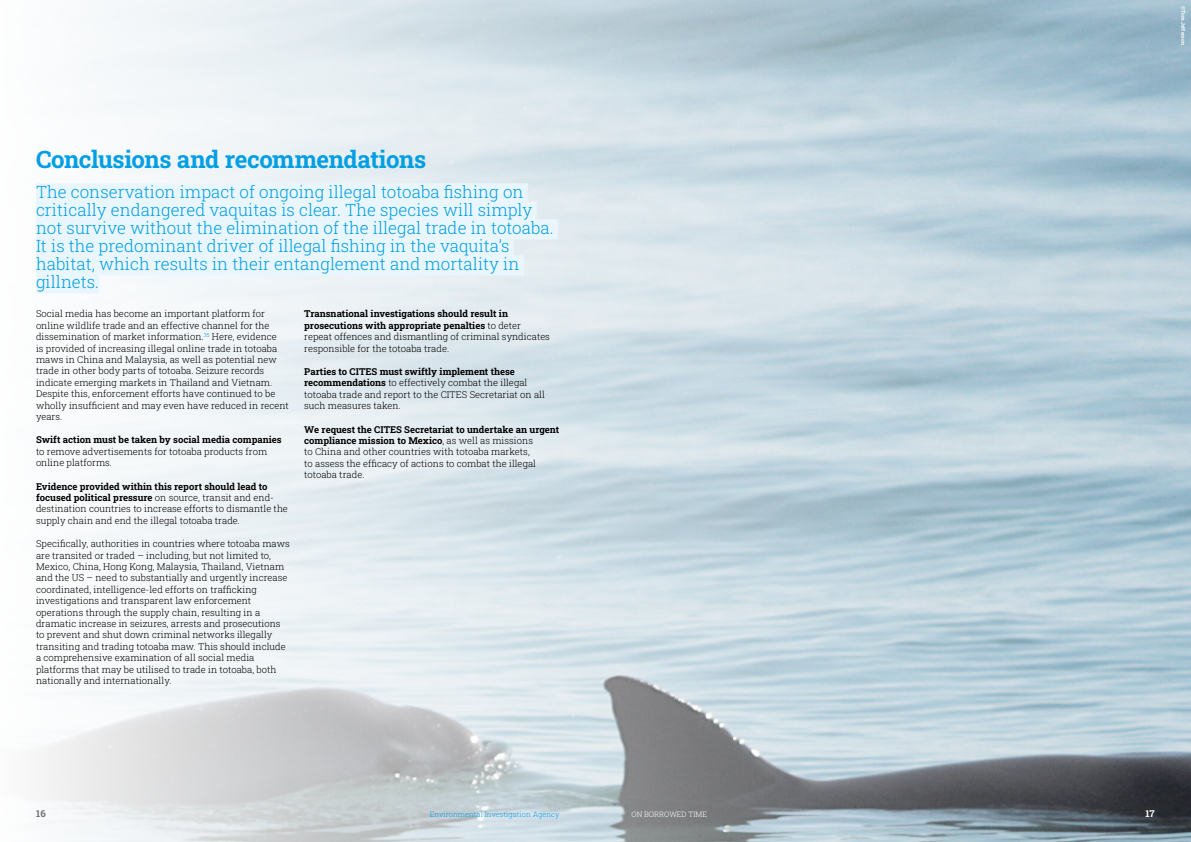
<style>
.page{position:relative;width:1191px;height:842px;background:#fff}
.page>*{position:absolute;margin:0;border:0;box-sizing:border-box;transform-origin:0 0}
.t1{font:24px "Roboto Slab";letter-spacing:-.02em;color:#009fe3}
.t2{font:17px/18px "Roboto Slab";color:#009fe3}
.t3{font:9.5px/11.4px "Roboto Slab";color:#000}
.t4{font:9.5px "Roboto Slab";color:#706f6f}
.t5{font:9.5px "Roboto Slab";color:#fff}
.t6{font:7.5px "Roboto Slab";color:#009fe3}
.t7{font:7.5px "Roboto Slab";color:#fff}
.t8{font:5px "Roboto Slab";letter-spacing:.015em;color:#fff}
</style>
<div class="page">
<img style="left:40px;top:0;width:1151px;height:842px">
<div style="left:36px;top:183px;width:492px;height:20px;background:#eaf6fe"></div>
<div style="left:36px;top:201px;width:500px;height:20px;background:#eaf6fe"></div>
<div style="left:36px;top:219px;width:522px;height:20px;background:#eaf6fe"></div>
<div style="left:36px;top:237px;width:478px;height:20px;background:#eaf6fe"></div>
<div style="left:36px;top:255px;width:488px;height:20px;background:#eaf6fe"></div>
<div style="left:36px;top:273px;width:63px;height:20px;background:#eaf6fe"></div>
<h1 class="t1" style="left:36px;top:143px;width:391px">Conclusions and recommendations</h1>
<p class="t2" style="left:36px;top:182px;width:519px">The conservation impact of ongoing illegal totoaba fishing on critically endangered vaquitas is clear. The species will simply not survive without the elimination of the illegal trade in totoaba.<br>It is the predominant driver of illegal fishing in the vaquita’s habitat, which results in their entanglement and mortality in gillnets.</p>
<p class="t3" style="left:36px;top:308px;width:254px">Social media has become an important platform for online wildlife trade and an effective channel for the dissemination of market information.<sup>35</sup> Here, evidence<br>is provided of increasing illegal online trade in totoaba maws in China and Malaysia, as well as potential new trade in other body parts of totoaba. Seizure records indicate emerging markets in Thailand and Vietnam.<br>Despite this, enforcement efforts have continued to be wholly insufficient and may even have reduced in recent years.</p>
<p class="t3" style="left:36px;top:434px;width:247px">Swift action must be taken by social media companies to remove advertisements for totoaba products from online platforms.</p>
<p class="t3" style="left:36px;top:480px;width:253px">Evidence provided within this report should lead to focused political pressure on source, transit and end&shy;destination countries to increase efforts to dismantle the supply chain and end the illegal totoaba trade.</p>
<p class="t3" style="left:36px;top:538px;width:255px">Specifically, authorities in countries where totoaba maws are transited or traded – including, but not limited to, Mexico, China, Hong Kong, Malaysia, Thailand, Vietnam and the US – need to substantially and urgently increase coordinated, intelligence-led efforts on trafficking investigations and transparent law enforcement operations through the supply chain, resulting in a dramatic increase in seizures, arrests and prosecutions to prevent and shut down criminal networks illegally transiting and trading totoaba maw. This should include a comprehensive examination of all social media platforms that may be utilised to trade in totoaba, both nationally and internationally.</p>
<p class="t3" style="left:304px;top:308px;width:247px">Transnational investigations should result in prosecutions with appropriate penalties to deter repeat offences and dismantling of criminal syndicates responsible for the totoaba trade.</p>
<p class="t3" style="left:304px;top:366px;width:242px">Parties to CITES must swiftly implement these recommendations to effectively combat the illegal totoaba trade and report to the CITES Secretariat on all such measures taken.</p>
<p class="t3" style="left:304px;top:423px;width:256px">We request the CITES Secretariat to undertake an urgent compliance mission to Mexico, as well as missions<br>to China and other countries with totoaba markets,<br>to assess the efficacy of actions to combat the illegal totoaba trade.</p>
<p class="t8" style="left:1186px;top:6px;width:41px;rotate:90deg">©Tom Jefferson</p>
<p class="t4" style="left:36px;top:806px;width:11px">16</p>
<p class="t6" style="left:430px;top:809px;width:131px">Environmental Investigation Agency</p>
<p class="t7" style="left:631px;top:809px;width:77px">ON BORROWED TIME</p>
<p class="t5" style="left:1145px;top:806px;width:11px">17</p>
</div>
